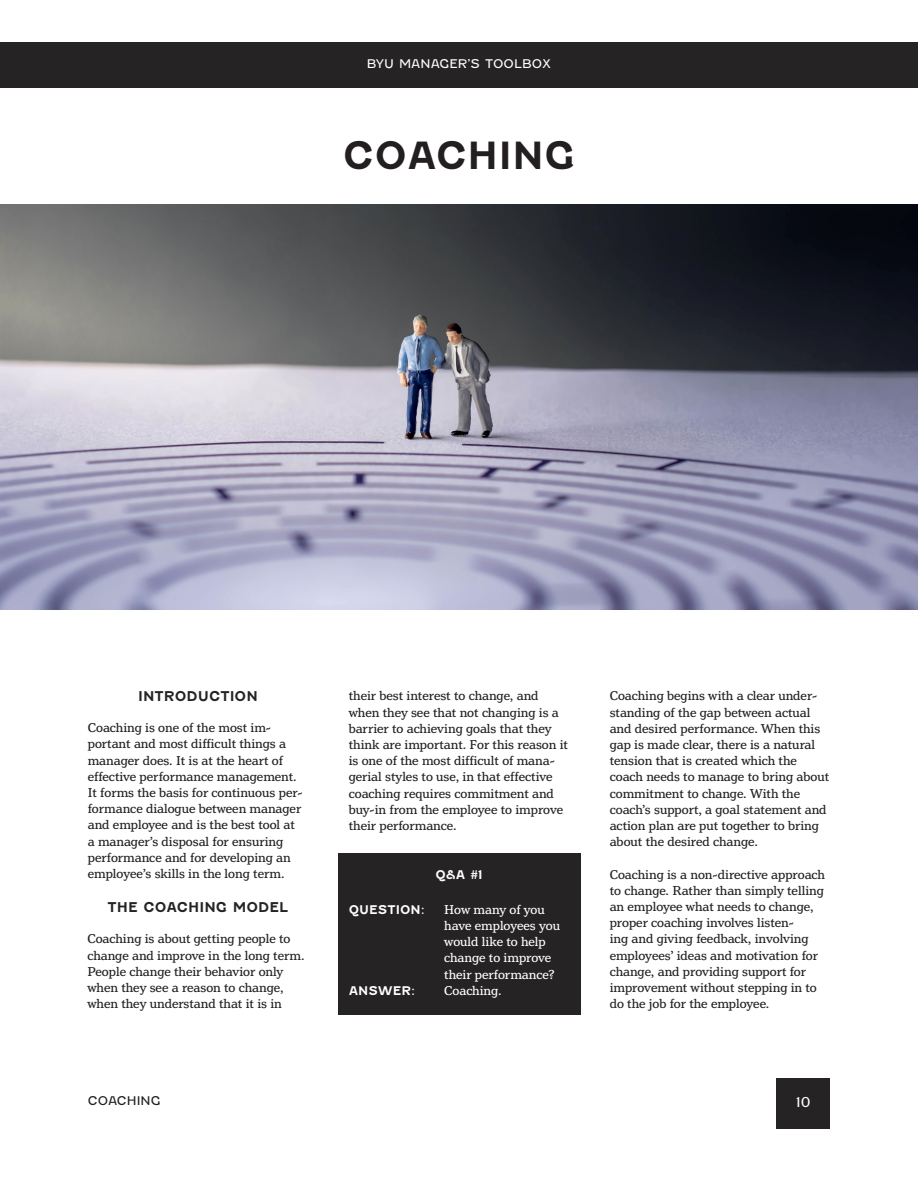
<style>
.page{position:relative;width:918px;height:1188px;background:#fff}
.page>*{position:absolute;margin:0;border:0;box-sizing:border-box;transform-origin:0 0}
.t1{font:700 37.5px "Fenwick Rg";color:#231f20}
.t2{font:13.5px/16.2px "Henriette";color:#231f20}
.t3{font:13.5px/16.2px "Henriette";color:#fff}
.t4{font:700 13.5px "Fenwick Rg";color:#262324}
.t5{font:13.5px "Fenwick Lt";color:#fff}
.t6{font:700 12px "Fenwick Rg";color:#fff}
.t7{font:12px "Fenwick Lt";color:#fff}
.t8{font:12px "Fenwick Lt";color:#231f20}
</style>
<div class="page">
<img style="left:0;top:205px;width:918px;height:405px">
<div style="left:338px;top:853px;width:242px;height:162px;background:#262324"></div>
<div style="left:0;top:43px;width:918px;height:45px;background:#262324"></div>
<div style="left:777px;top:1078px;width:53px;height:51px;background:#262324"></div>
<p class="t7" style="left:367px;top:57px;width:186px">BYU MANAGER’S TOOLBOX</p>
<p class="t1" style="left:343px;top:133px;width:234px">COACHING</p>
<p class="t4" style="left:138px;top:688px;width:121px">INTRODUCTION</p>
<p class="t2" style="left:88px;top:720px;width:216px">Coaching is one of the most im&shy;portant and most difficult things a manager does. It is at the heart of effective performance management.<br>It forms the basis for continuous per&shy;formance dialogue between manager and employee and is the best tool at a manager’s disposal for ensuring performance and for developing an employee’s skills in the long term.</p>
<p class="t4" style="left:107px;top:899px;width:183px">THE COACHING MODEL</p>
<p class="t2" style="left:87px;top:931px;width:219px">Coaching is about getting people to change and improve in the long term.<br>People change their behavior only when they see a reason to change, when they understand that it is in</p>
<p class="t8" style="left:88px;top:1094px;width:74px">COACHING</p>
<p class="t2" style="left:349px;top:688px;width:221px">their best interest to change, and when they see that not changing is a barrier to achieving goals that they think are important. For this reason it is one of the most difficult of mana&shy;gerial styles to use, in that effective coaching requires commitment and buy-in from the employee to improve their performance.</p>
<p class="t2" style="left:610px;top:688px;width:221px">Coaching begins with a clear under&shy;standing of the gap between actual and desired performance. When this gap is made clear, there is a natural tension that is created which the coach needs to manage to bring about commitment to change. With the coach’s support, a goal statement and action plan are put together to bring about the desired change.</p>
<p class="t2" style="left:610px;top:866px;width:217px">Coaching is a non-directive approach to change. Rather than simply telling an employee what needs to change, proper coaching involves listen-<br>ing and giving feedback, involving employees’ ideas and motivation for change, and providing support for improvement without stepping in to do the job for the employee.</p>
<p class="t6" style="left:435px;top:867px;width:49px">Q&amp;A #1</p>
<p class="t3" style="left:444px;top:901px;width:117px">How many of you have employees you would like to help change to improve their performance?</p>
<p class="t3" style="left:444px;top:982px;width:59px">Coaching.</p>
<p class="t6" style="left:349px;top:902px;width:78px">QUESTION:</p>
<p class="t6" style="left:349px;top:983px;width:68px">ANSWER:</p>
<p class="t5" style="left:796px;top:1094px;width:16px">10</p>
</div>
